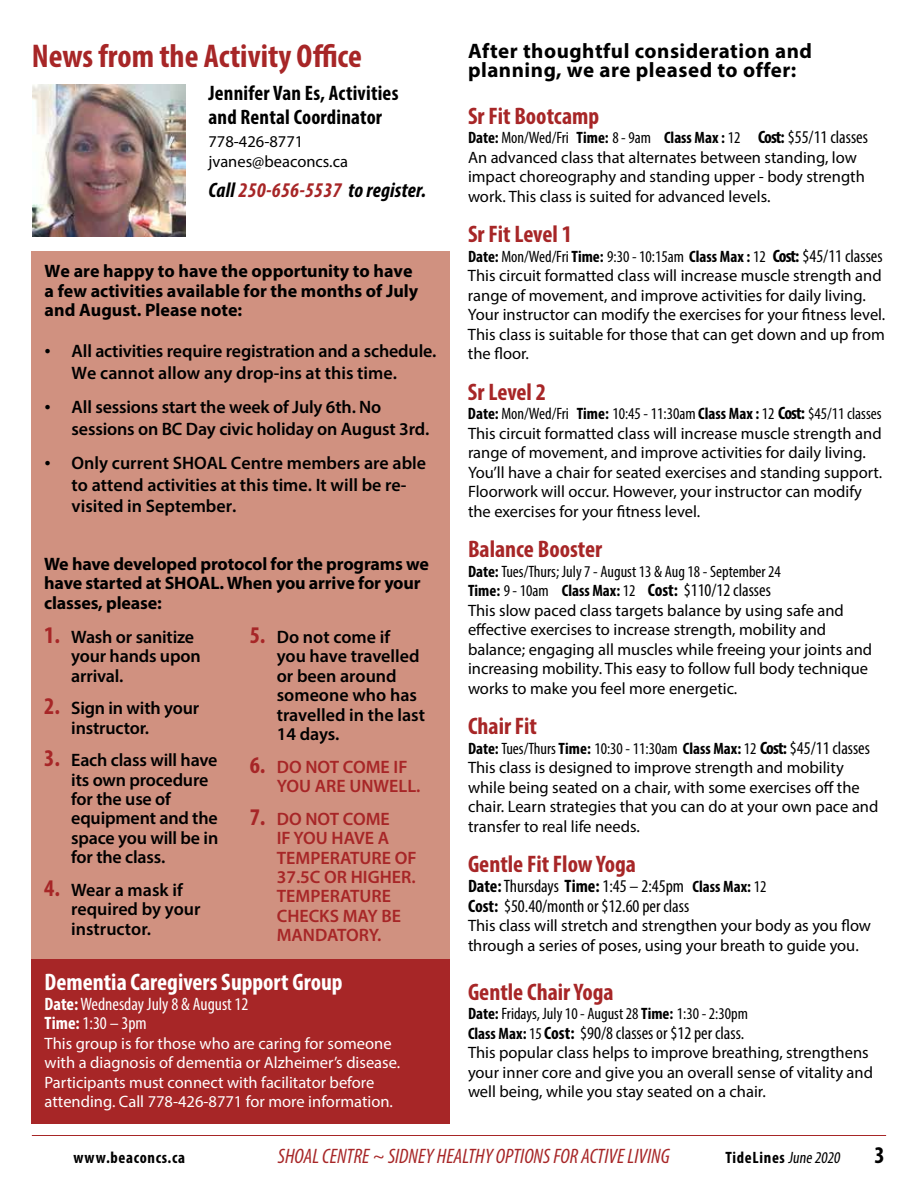
<style>
.page{position:relative;width:918px;height:1188px;background:#fff}
.page>*{position:absolute;margin:0;border:0;box-sizing:border-box;transform-origin:0 0}
.t1{font:700 condensed 33px "Myriad Pro";color:#a72627}
.t2{font:700 condensed 24px "Myriad Pro";color:#a72627}
.t3{font:700 condensed 24px "Myriad Pro";color:#fff}
.t4{font:700 condensed 24px "Myriad Pro";color:#000}
.t5{font:700 21px/19.5px "Myriad Pro";letter-spacing:.025em;color:#000}
.t6{font:italic condensed 21px "Myriad Pro";color:#a72627}
.t7{font:700 condensed 21px/24px "Myriad Pro";letter-spacing:.01em;color:#000}
.t8{font:italic 700 condensed 21px "Myriad Pro";letter-spacing:.01em;color:#000}
.t9{font:600 18px/19.5px "Myriad Pro";letter-spacing:-.01em;color:#000}
.t10{font:700 18px/19.5px "Myriad Pro";color:#000}
.t11{font:condensed 18px/19.5px "Myriad Pro";color:#000}
.t12{font:600 18px/19.5px "Myriad Pro";color:#a72627}
.t13{font:condensed 18px/19.8px "Myriad Pro";color:#fff}
.t14{font:16.5px/19.5px "Myriad Pro";color:#000}
.t15{font:16.5px/19.5px "Myriad Pro";color:#fff}
.t16{font:condensed 16.5px "Myriad Pro";color:#000}
.t17{font:700 condensed 16.5px "Myriad Pro";letter-spacing:.04em;color:#000}
.s1{color:#a72627}
.s2{font-family:"Times New Roman";font-weight:400}
.s3{font-weight:700;font-stretch:condensed;font-size:24px;color:#a72627}
.s4{font-weight:700;font-stretch:condensed;font-size:24px}
.s5{font-weight:700}
.s6{font-weight:700;font-stretch:condensed}
.s7{font-stretch:condensed}
.s8{font-weight:700;font-stretch:condensed;font-size:18px}
.s9{font-stretch:condensed;font-size:18px}
.s10{font-weight:700;font-size:16.5px}
.s11{font-size:16.5px}
.s12{font-weight:400}
</style>
<div class="page">
<hr style="left:32px;top:1135px;width:854px;height:1px;background:#a72627">
<img style="left:32px;top:84px;width:154px;height:152px">
<div style="left:32px;top:955px;width:418px;height:169px;background:#a72627"></div>
<div style="left:32px;top:251px;width:418px;height:379px;background:#d09180"></div>
<div style="left:32px;top:625px;width:418px;height:333px;background:#d09180"></div>
<h1 class="t1" style="left:32px;top:36px;width:332px">News from the Activity Office</h1>
<p class="t7" style="left:208px;top:81px;width:191px">Jennifer Van Es, Activities and Rental Coordinator</p>
<p class="t14" style="left:208px;top:132px;width:141px">778-426-8771 jvanes@beaconcs.ca</p>
<p class="t8" style="left:208px;top:177px;width:219px">Call <span class="s1">250-656-5537</span> to register.</p>
<p class="t10" style="left:45px;top:261px;width:375px">We are happy to have the opportunity to have a few activities available for the months of July and August. Please note:</p>
<p class="t9" style="left:72px;top:340px;width:366px;line-height:21.6px;text-indent:-27px"><span class="s2">•</span> All activities require registration and a schedule.<br>We cannot allow any drop-ins at this time.</p>
<p class="t9" style="left:72px;top:396px;width:359px;line-height:21.6px;text-indent:-27px"><span class="s2">•</span> All sessions start the week of July 6th. No sessions on BC Day civic holiday on August 3rd.</p>
<p class="t9" style="left:72px;top:452px;width:356px;line-height:21.6px;text-indent:-27px"><span class="s2">•</span> Only current SHOAL Centre members are able to attend activities at this time. It will be re&shy;visited in September.</p>
<p class="t10" style="left:44px;top:554px;width:386px">We have developed protocol for the programs we have started at SHOAL. When you arrive for your classes, please:</p>
<p class="t9" style="left:71px;top:627px;width:131px;text-indent:-27px"><span class="s3">1.</span> Wash or sanitize your hands upon arrival.</p>
<p class="t9" style="left:71px;top:698px;width:129px;text-indent:-27px"><span class="s3">2.</span> Sign in with your instructor.</p>
<p class="t9" style="left:71px;top:750px;width:149px;text-indent:-27px"><span class="s3">3.</span> Each class will have its own procedure for the use of equipment and the space you will be in for the class.</p>
<p class="t9" style="left:71px;top:880px;width:131px;text-indent:-27px"><span class="s3">4.</span> Wear a mask if required by your instructor.</p>
<p class="t9" style="left:277px;top:627px;width:150px;text-indent:-27px"><span class="s3">5.</span> Do not come if<br>you have travelled or been around someone who has travelled in the last<br>14 days.</p>
<p class="t12" style="left:277px;top:757px;width:145px;text-indent:-27px"><span class="s4">6.</span> DO NOT COME IF<br>YOU ARE UNWELL.</p>
<p class="t12" style="left:277px;top:808px;width:141px;text-indent:-27px"><span class="s4">7.</span> DO NOT COME<br>IF YOU HAVE A<br>TEMPERATURE OF<br>37.5C OR HIGHER.<br>TEMPERATURE<br>CHECKS MAY BE<br>MANDATORY.</p>
<h2 class="t3" style="left:45px;top:967px;width:299px">Dementia Caregivers Support Group</h2>
<p class="t13" style="left:45px;top:993px;width:205px"><span class="s5">Date:</span> Wednesday July 8 &amp; August 12<br><span class="s5">Time:</span> 1:30 – 3pm</p>
<p class="t15" style="left:45px;top:1033px;width:357px">This group is for those who are caring for someone with a diagnosis of dementia or Alzheimer’s disease.<br>Participants must connect with facilitator before attending. Call 778-426-8771 for more information.</p>
<p class="t5" style="left:468px;top:40px;width:346px">After thoughtful consideration and planning, we are pleased to offer:</p>
<h2 class="t2" style="left:468px;top:101px;width:133px">Sr Fit Bootcamp</h2>
<p class="t14" style="left:468px;top:128px;width:401px"><span class="s6">Date:</span> <span class="s7">Mon/Wed/Fri</span> <span class="s6">Time:</span> <span class="s7">8 - 9am</span> <span class="s6">Class Max :</span> <span class="s7">12</span> <span class="s8">Cost:</span> <span class="s9">$55/11 classes </span>An advanced class that alternates between standing, low impact choreography and standing upper - body strength work. This class is suited for advanced levels.</p>
<h2 class="t2" style="left:468px;top:219px;width:105px">Sr Fit Level 1</h2>
<p class="t14" style="left:468px;top:246px;width:419px"><span class="s6">Date:</span> <span class="s7">Mon/Wed/Fri</span> <span class="s6">Time:</span> <span class="s7">9:30 - 10:15am</span> <span class="s6">Class Max :</span> <span class="s7">12</span> <span class="s8">Cost:</span> <span class="s9">$45/11 classes </span>This circuit formatted class will increase muscle strength and range of movement, and improve activities for daily living.<br>Your instructor can modify the exercises for your fitness level.<br>This class is suitable for those that can get down and up from the floor.</p>
<h2 class="t2" style="left:468px;top:377px;width:80px">Sr Level 2</h2>
<p class="t14" style="left:468px;top:404px;width:416px"><span class="s6">Date:</span> <span class="s7">Mon/Wed/Fri</span> <span class="s6">Time:</span> <span class="s7">10:45 - 11:30am</span> <span class="s6">Class Max :</span> <span class="s7">12</span> <span class="s8">Cost:</span> <span class="s7">$45/11 classes </span>This circuit formatted class will increase muscle strength and range of movement, and improve activities for daily living.<br>You’ll have a chair for seated exercises and standing support.<br>Floorwork will occur. However, your instructor can modify the exercises for your fitness level.</p>
<h2 class="t2" style="left:468px;top:534px;width:136px">Balance Booster</h2>
<p class="t14" style="left:468px;top:561px;width:406px"><span class="s6">Date:</span> <span class="s7">Tues/Thurs; July 7 - August 13 &amp; Aug 18 - September 24<br></span><span class="s6">Time:</span> <span class="s7">9 - 10am</span> <span class="s6">Class Max:</span> <span class="s7">12</span> <span class="s8">Cost:</span> <span class="s9">$110/12 classes<br></span>This slow paced class targets balance by using safe and effective exercises to increase strength, mobility and balance; engaging all muscles while freeing your joints and increasing mobility. This easy to follow full body technique works to make you feel more energetic.</p>
<h2 class="t2" style="left:468px;top:711px;width:71px">Chair Fit</h2>
<p class="t14" style="left:468px;top:738px;width:412px"><span class="s6">Date:</span> <span class="s7">Tues/Thurs</span> <span class="s6">Time:</span> <span class="s7">10:30 - 11:30am</span> <span class="s6">Class Max:</span> <span class="s7">12</span> <span class="s8">Cost:</span> <span class="s9">$45/11 classes </span>This class is designed to improve strength and mobility while being seated on a chair, with some exercises off the chair. Learn strategies that you can do at your own pace and transfer to real life needs.</p>
<h2 class="t2" style="left:468px;top:849px;width:170px">Gentle Fit Flow Yoga</h2>
<p class="t11" style="left:468px;top:876px;width:300px"><span class="s5">Date:</span> Thursdays <span class="s5">Time:</span> 1:45 – 2:45pm <span class="s10">Class Max:</span> <span class="s11">12<br></span><span class="s5">Cost:</span> $50.40/month or $12.60 per class</p>
<p class="t14" style="left:468px;top:916px;width:405px">This class will stretch and strengthen your body as you flow through a series of poses, using your breath to guide you.</p>
<h2 class="t2" style="left:468px;top:977px;width:147px">Gentle Chair Yoga</h2>
<p class="t16" style="left:468px;top:1004px;width:281px"><span class="s5">Date:</span> Fridays, July 10 - August 28 <span class="s5">Time:</span> 1:30 - 2:30pm</p>
<p class="t11" style="left:468px;top:1023px;width:278px"><span class="s10">Class Max:</span> <span class="s11">15</span><span class="s5">Cost:</span> $90/8 classes or $12 per class.</p>
<p class="t14" style="left:468px;top:1043px;width:407px">This popular class helps to improve breathing, strengthens your inner core and give you an overall sense of vitality and well being, while you stay seated on a chair.</p>
<p class="t17" style="left:73px;top:1147px;width:113px">www.beaconcs.ca</p>
<p class="t6" style="left:278px;top:1143px;width:393px">SHOAL CENTRE ~ SIDNEY HEALTHY OPTIONS FOR ACTIVE LIVING</p>
<p class="t17" style="left:725px;top:1147px;width:119px">TideLines <span class="s12">June 2020</span></p>
<h2 class="t4" style="left:875px;top:1140px;width:12px">3</h2>
</div>
